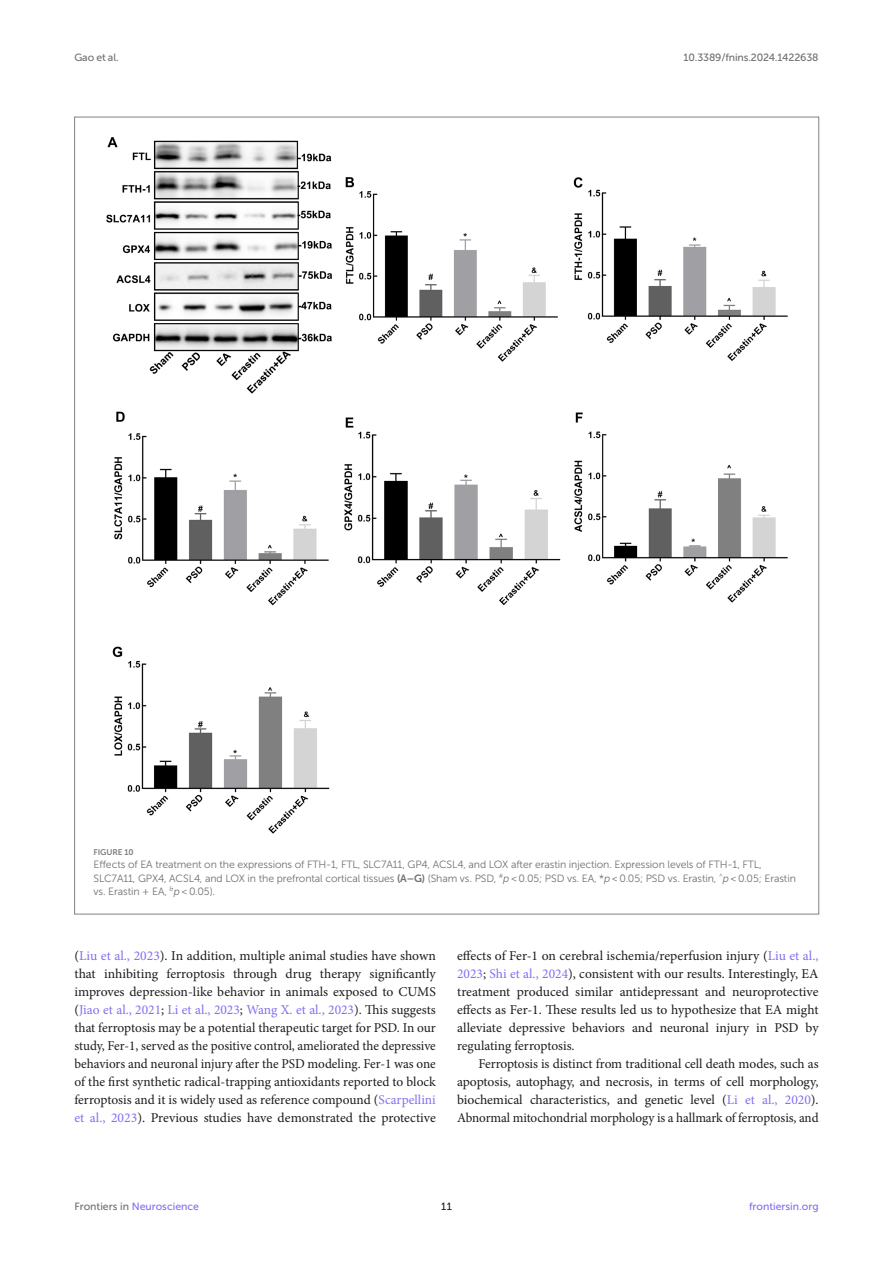
<style>
.page{position:relative;width:893px;height:1263px;background:#fff}
.page>*{position:absolute;margin:0;border:0;box-sizing:border-box;transform-origin:0 0}
.TEXT_FLUSH{font:13.5px/18px "Minion Pro";color:#1b1c1b;text-align:justify}
.TEXT{font:13.5px/18px "Minion Pro";letter-spacing:-.01em;color:#1b1c1b;text-align:justify}
.FIG_LEG{font:10.5px/13.5px "Museo Sans 300";letter-spacing:-.01em;color:#706f70}
.t1{font:10.5px "Museo Sans 500";color:#856df0}
.t2{font:10.5px "Museo Sans 500";letter-spacing:-.015em;color:#706f70}
.t3{font:10.5px "Museo Sans 500";color:#1b1c1b}
.FIG_HD{font:8.25px "Museo Sans 700";letter-spacing:-.01em;color:#7e7f7f}
.s1{font-family:"Museo Sans 700"}
.s2{font-style:italic}
.s3{color:#856df0}
.s4{color:#706f70}
</style>
<div class="page">
<img style="left:106px;top:137px;width:682px;height:697px">
<p class="t2" style="left:74px;top:51px;width:46px">Gao et al.</p>
<p class="t2" style="left:684px;top:51px;width:136px">10.3389/fnins.2024.1422638</p>
<p class="FIG_HD" style="left:94px;top:847px;width:42px">FIGURE 10</p>
<p class="FIG_LEG" style="left:94px;top:858px;width:704px">Effects of EA treatment on the expressions of FTH-1, FTL, SLC7A11, GP4, ACSL4, and LOX after erastin injection. Expression levels of FTH-1, FTL,<br>SLC7A11, GPX4, ACSL4, and LOX in the prefrontal cortical tissues <span class="s1">(A–G)</span> (Sham vs. PSD, <sup>#</sup><span class="s2">p</span> &lt; 0.05; PSD vs. EA, *<span class="s2">p</span> &lt; 0.05; PSD vs. Erastin, <sup>^</sup><span class="s2">p</span> &lt; 0.05; Erastin vs. Erastin + EA, <sup>&amp;</sup><span class="s2">p</span> &lt; 0.05).</p>
<p class="TEXT_FLUSH" style="left:74px;top:947px;width:363px">(<span class="s3">Liu et al., 2023</span>). In addition, multiple animal studies have shown that inhibiting ferroptosis through drug therapy significantly improves depression-like behavior in animals exposed to CUMS (<span class="s3">Jiao et al., 2021</span>; <span class="s3">Li et al., 2023</span>; <span class="s3">Wang X. et al., 2023</span>). This suggests that ferroptosis may be a potential therapeutic target for PSD. In our study, Fer-1, served as the positive control, ameliorated the depressive behaviors and neuronal injury after the PSD modeling. Fer-1 was one of the first synthetic radical-trapping antioxidants reported to block ferroptosis and it is widely used as reference compound (<span class="s3">Scarpellini et al., 2023</span>). Previous studies have demonstrated the protective</p>
<p class="TEXT_FLUSH" style="left:457px;top:947px;width:363px">effects of Fer-1 on cerebral ischemia/reperfusion injury (<span class="s3">Liu et al., 2023</span>; <span class="s3">Shi et al., 2024</span>), consistent with our results. Interestingly, EA treatment produced similar antidepressant and neuroprotective effects as Fer-1. These results led us to hypothesize that EA might alleviate depressive behaviors and neuronal injury in PSD by regulating ferroptosis.</p>
<p class="TEXT" style="left:457px;top:1055px;width:363px;text-indent:21px">Ferroptosis is distinct from traditional cell death modes, such as apoptosis, autophagy, and necrosis, in terms of cell morphology, biochemical characteristics, and genetic level (<span class="s3">Li et al., 2020</span>).<br>Abnormal mitochondrial morphology is a hallmark of ferroptosis, and</p>
<p class="t1" style="left:74px;top:1200px;width:126px"><span class="s4">Frontiers in</span> Neuroscience</p>
<p class="t3" style="left:441px;top:1200px;width:12px">11</p>
<p class="t1" style="left:749px;top:1200px;width:71px">frontiersin.org</p>
</div>
